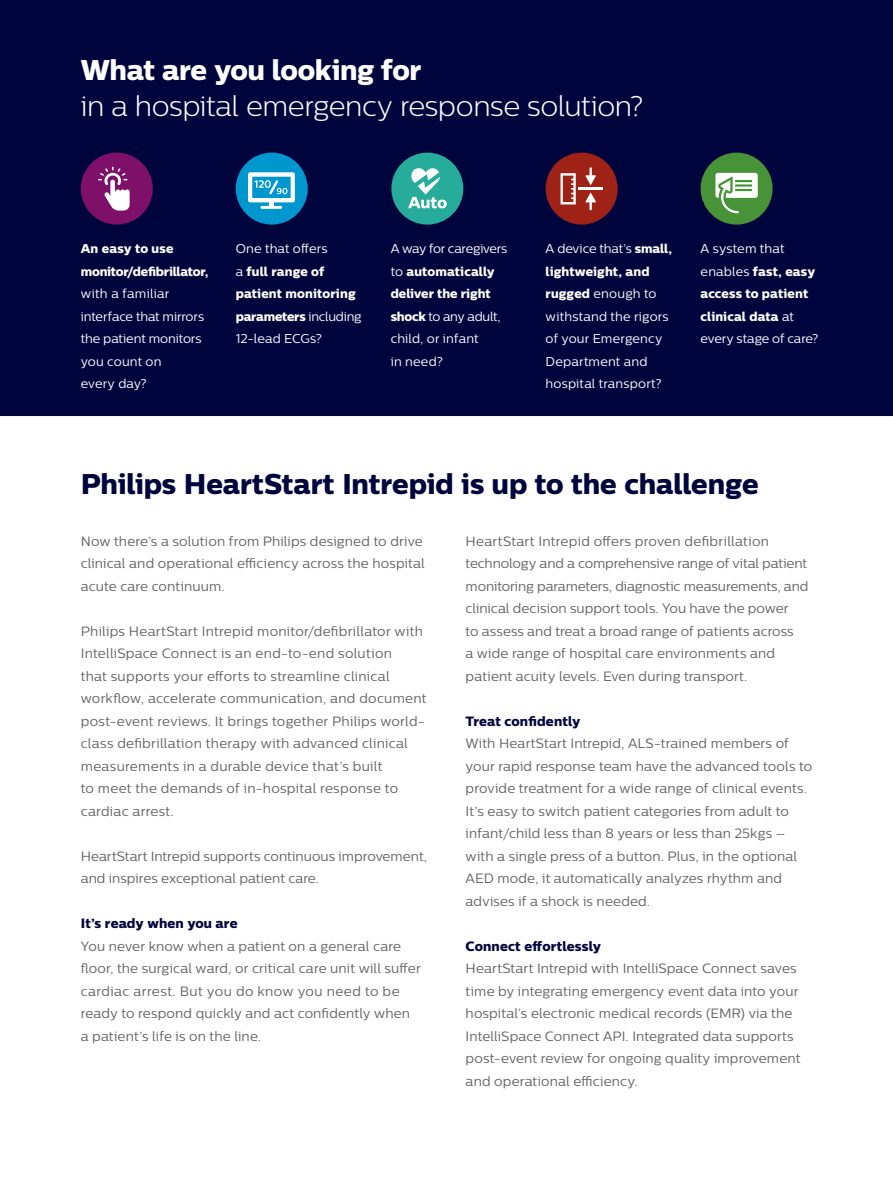
<style>
.page{position:relative;width:893px;height:1188px;background:#fff}
.page>*{position:absolute;margin:0;border:0;box-sizing:border-box;transform-origin:0 0}
.t1{font:28.5px "Centrale Sans X Bold";letter-spacing:-.005em;color:#00043d}
.t2{font:300 28.5px "Centrale Sans";letter-spacing:-.015em;color:#fff}
.t3{font:28.5px "Centrale Sans X Bold";letter-spacing:-.015em;color:#fff}
.t4{font:13.5px/22.5px "Centrale Sans";letter-spacing:.01em;color:#636466}
.t5{font:13.5px "Centrale Sans X Bold";letter-spacing:.01em;color:#00043d}
.t6{font:12.75px/22.5px "Centrale Sans";letter-spacing:.005em;color:#fff}
.t7{font:12.75px/22.5px "Centrale Sans X Bold";letter-spacing:.005em;color:#fff}
.t8{font:12.75px/22.5px "Centrale Sans X Bold";letter-spacing:-.02em;color:#fff}
.t9{font:12.75px "Centrale Sans";letter-spacing:-.02em;color:#fff}
.s1{font-family:"Centrale Sans"}
.s2{font-family:"Centrale Sans X Bold"}
</style>
<div class="page">
<div style="left:0;top:0;width:893px;height:417px;background:#00043d"></div>
<hr style="left:0;top:416px;width:893px;height:2px;background:#fff">
<div style="left:236px;top:153px;width:72px;height:72px;background:#0097cf;border-radius:50%"></div>
<hr style="left:260px;top:206px;width:22px;height:3px;background:#fff">
<svg style="left:248px;top:172px;width:47px;height:35px"></svg>
<div style="left:701px;top:153px;width:72px;height:72px;background:#489337;border-radius:50%"></div>
<svg style="left:715px;top:173px;width:43px;height:40px"></svg>
<div style="left:81px;top:153px;width:72px;height:72px;background:#7e1069;border-radius:50%"></div>
<svg style="left:98px;top:167px;width:32px;height:44px"></svg>
<div style="left:391px;top:153px;width:72px;height:72px;background:#27ab9a;border-radius:50%"></div>
<svg style="left:408px;top:168px;width:39px;height:40px"></svg>
<div style="left:546px;top:153px;width:72px;height:72px;background:#9e2316;border-radius:50%"></div>
<hr style="left:579px;top:188px;width:24px;height:2px;background:#fff">
<svg style="left:585px;top:167px;width:11px;height:18px"></svg>
<svg style="left:585px;top:192px;width:11px;height:18px"></svg>
<svg style="left:560px;top:173px;width:16px;height:31px"></svg>
<h1 class="t3" style="left:81px;top:52px;width:342px">What are you looking for</h1>
<h1 class="t2" style="left:81px;top:90px;width:564px">in a hospital emergency response solution?</h1>
<p class="t8" style="left:81px;top:237px;width:129px">An easy to use monitor/defibrillator,</p>
<p class="t6" style="left:81px;top:282px;width:125px">with a familiar interface that mirrors the patient monitors you count on<br>every day?</p>
<p class="t6" style="left:236px;top:237px;width:93px">One that offers</p>
<p class="t7" style="left:236px;top:260px;width:127px"><span class="s1">a</span> full range of patient monitoring parameters <span class="s1">including</span></p>
<p class="t6" style="left:236px;top:327px;width:88px">12-lead ECGs?</p>
<p class="t9" style="left:391px;top:241px;width:118px">A way for caregivers</p>
<p class="t7" style="left:391px;top:260px;width:106px"><span class="s1">to</span> automatically deliver the right</p>
<p class="t6" style="left:391px;top:305px;width:111px"><span class="s2">shock</span> to any adult, child, or infant<br>in need?</p>
<p class="t6" style="left:546px;top:237px;width:128px">A device that’s <span class="s2">small,</span></p>
<p class="t7" style="left:546px;top:260px;width:106px">lightweight, and</p>
<p class="t6" style="left:546px;top:282px;width:125px"><span class="s2">rugged</span> enough to withstand the rigors of your Emergency<br>Department and hospital transport?</p>
<p class="t6" style="left:701px;top:237px;width:85px">A system that</p>
<p class="t7" style="left:701px;top:260px;width:116px"><span class="s1">enables</span> fast, easy access to patient clinical data <span class="s1">at</span></p>
<p class="t6" style="left:701px;top:327px;width:119px">every stage of care?</p>
<h1 class="t1" style="left:81px;top:466px;width:679px">Philips HeartStart Intrepid is up to the challenge</h1>
<p class="t4" style="left:81px;top:530px;width:346px">Now there’s a solution from Philips designed to drive clinical and operational efficiency across the hospital acute care continuum.</p>
<p class="t4" style="left:81px;top:620px;width:347px">Philips HeartStart Intrepid monitor/defibrillator with IntelliSpace Connect is an end-to-end solution<br>that supports your efforts to streamline clinical workflow, accelerate communication, and document post-event reviews. It brings together Philips world&shy;class defibrillation therapy with advanced clinical measurements in a durable device that’s built<br>to meet the demands of in-hospital response to cardiac arrest.</p>
<p class="t4" style="left:81px;top:845px;width:348px">HeartStart Intrepid supports continuous improvement, and inspires exceptional patient care.</p>
<p class="t5" style="left:81px;top:915px;width:158px">It’s ready when you are</p>
<p class="t4" style="left:81px;top:935px;width:342px">You never know when a patient on a general care floor, the surgical ward, or critical care unit will suffer cardiac arrest. But you do know you need to be ready to respond quickly and act confidently when a patient’s life is on the line.</p>
<p class="t4" style="left:466px;top:530px;width:344px">HeartStart Intrepid offers proven defibrillation technology and a comprehensive range of vital patient monitoring parameters, diagnostic measurements, and clinical decision support tools. You have the power<br>to assess and treat a broad range of patients across<br>a wide range of hospital care environments and patient acuity levels. Even during transport.</p>
<p class="t5" style="left:466px;top:713px;width:116px">Treat confidently</p>
<p class="t4" style="left:466px;top:732px;width:348px">With HeartStart Intrepid, ALS-trained members of your rapid response team have the advanced tools to provide treatment for a wide range of clinical events.<br>It’s easy to switch patient categories from adult to infant/child less than 8 years or less than 25kgs – with a single press of a button. Plus, in the optional AED mode, it automatically analyzes rhythm and advises if a shock is needed.</p>
<p class="t5" style="left:466px;top:938px;width:137px">Connect effortlessly</p>
<p class="t4" style="left:466px;top:957px;width:336px">HeartStart Intrepid with IntelliSpace Connect saves time by integrating emergency event data into your hospital’s electronic medical records (EMR) via the IntelliSpace Connect API. Integrated data supports post-event review for ongoing quality improvement and operational efficiency.</p>
</div>
